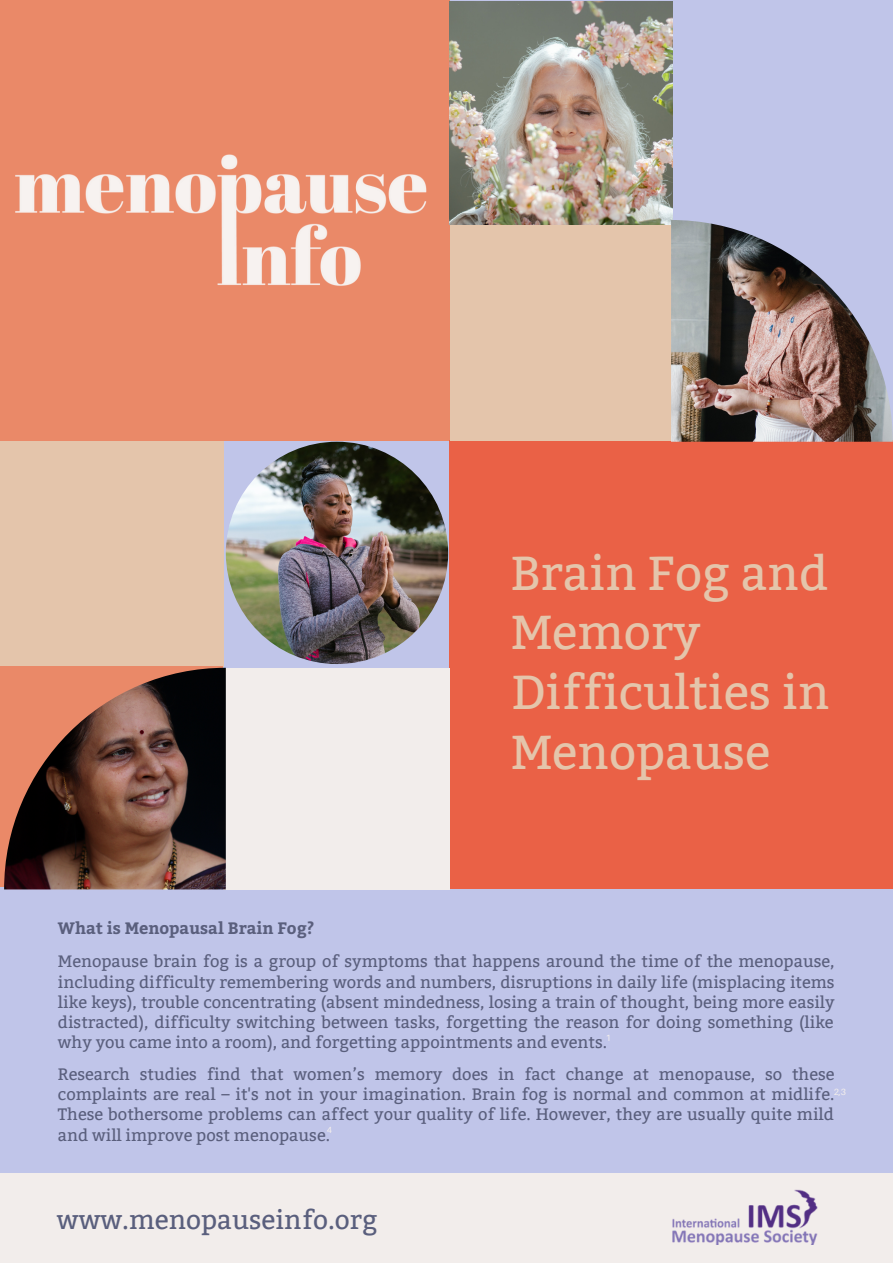
<style>
.page{position:relative;width:893px;height:1264px;background:#fff}
.page>*{position:absolute;margin:0;border:0;box-sizing:border-box;transform-origin:0 0}
.t1{font:47.4px/59.6px "Bitter";color:#e4c5ab}
.t2{font:26.25px "Bitter";color:#5a5f7d}
.t3{font:16.5px/20.2px "Bitter";color:#5a5f7d;text-align:justify}
.t4{font:700 16.5px "Bitter";color:#5a5f7d}
.t5{font:9px "Aileron";color:#f4efec}
</style>
<div class="page">
<div style="left:0;top:0;width:892px;height:1262px;background:#c0c5e9"></div>
<div style="left:0;top:437px;width:224px;height:229px;background:#e4c5ab"></div>
<div style="left:0;top:666px;width:223px;height:221px;background:#ea8968"></div>
<div style="left:449px;top:440px;width:443px;height:449px;background:#ea6146"></div>
<div style="left:223px;top:667px;width:226px;height:222px;background:#f2edeb"></div>
<div style="left:450px;top:218px;width:223px;height:223px;background:#e4c5ab"></div>
<div style="left:0;top:1173px;width:892px;height:89px;background:#f2edeb"></div>
<img style="left:672px;top:1189px;width:146px;height:55px">
<img style="left:484px;top:1px;width:188px;height:223px">
<img style="left:4px;top:667px;width:221px;height:222px">
<img style="left:226px;top:442px;width:222px;height:222px;border-radius:50%">
<img style="left:671px;top:220px;width:221px;height:221px">
<img style="left:0;top:0;width:484px;height:476px">
<h1 class="t1" style="left:510px;top:544px;width:320px">Brain Fog and<br>Memory<br>Difficulties in<br>Menopause</h1>
<p class="t4" style="left:58px;top:915px;width:258px">What is Menopausal Brain Fog?</p>
<p class="t3" style="left:58px;top:951px;width:778px">Menopause brain fog is a group of symptoms that happens around the time of the menopause, including difficulty remembering words and numbers, disruptions in daily life (misplacing items like keys), trouble concentrating (absent mindedness, losing a train of thought, being more easily distracted), difficulty switching between tasks, forgetting the reason for doing something (like why you came into a room), and forgetting appointments and events.</p>
<p class="t3" style="left:58px;top:1064px;width:778px">Research studies find that women’s memory does in fact change at menopause, so these complaints are real – it's not in your imagination. Brain fog is normal and common at midlife.<br>These bothersome problems can affect your quality of life. However, they are usually quite mild and will improve post menopause.</p>
<p class="t5" style="left:605px;top:1031px;width:7px">1</p>
<p class="t5" style="left:833px;top:1085px;width:14px">2,3</p>
<p class="t5" style="left:327px;top:1124px;width:7px">4</p>
<h2 class="t2" style="left:57px;top:1204px;width:322px">www.menopauseinfo.org</h2>
</div>
